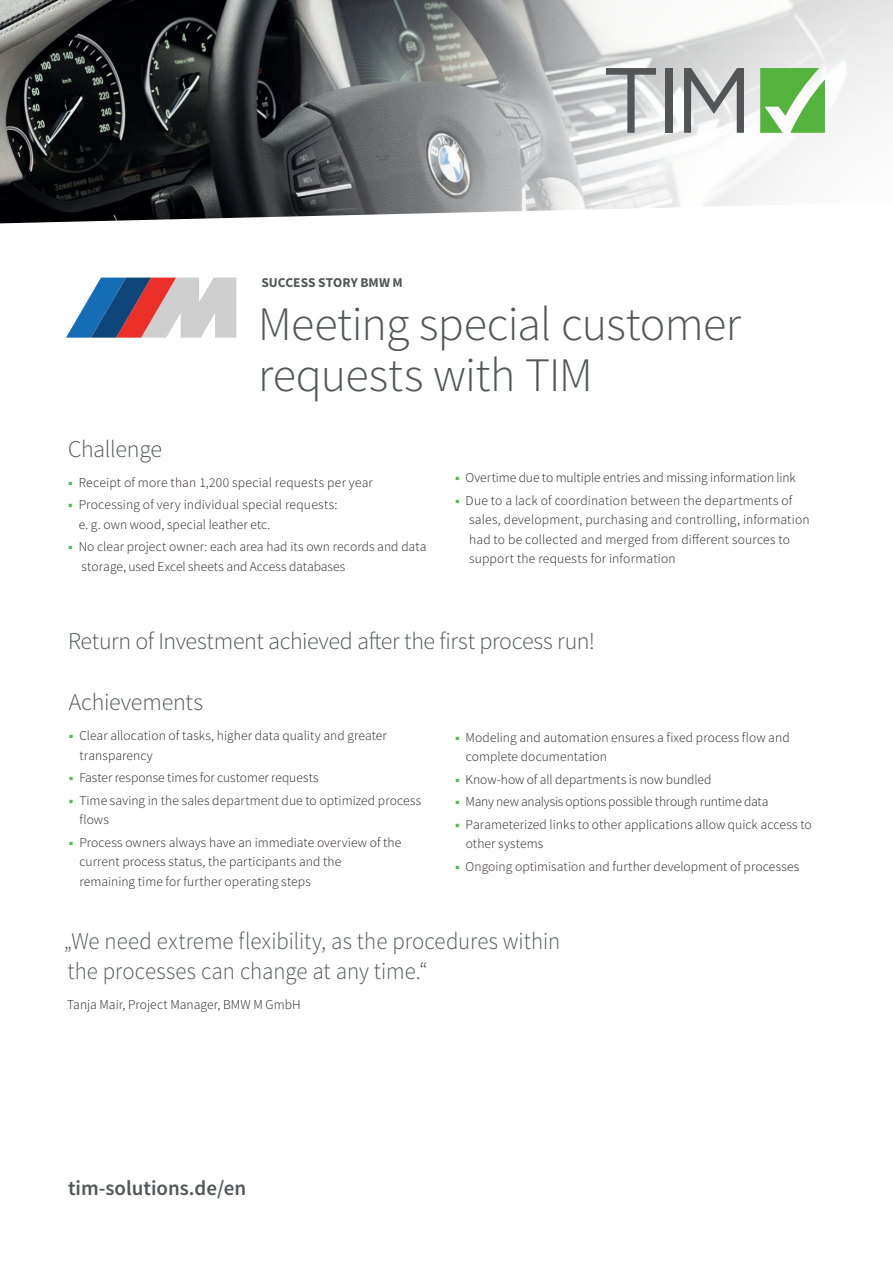
<style>
.page{position:relative;width:893px;height:1263px;background:#fff}
.page>*{position:absolute;margin:0;border:0;box-sizing:border-box;transform-origin:0 0}
.St_HL_BIG{font:300 48px "Source Sans Pro";letter-spacing:-.015em;color:#545557}
.St_ZITATE_01{font:300 24px/30px "Source Sans Pro";letter-spacing:-.005em;color:#545557;scale:.95 1}
.St_ZITATE_01-2{font:300 24px "Source Sans Pro";letter-spacing:-.005em;color:#545557}
.St_SUB_HL_01{font:300 24px "Source Sans Pro";letter-spacing:-.015em;color:#545557}
.St_WEB_Company{font:600 21px "Source Sans Pro";color:#545557}
.St_COPY_01{font:300 13.5px/19.5px "Source Sans Pro";letter-spacing:.005em;color:#231f20}
.St_COPY_01-2{font:300 13.5px "Source Sans Pro";letter-spacing:-.015em;color:#231f20}
.St_META{font:700 13.5px "Source Sans Pro";color:#545557}
.s1{font-weight:700;color:#54ba51}
</style>
<div class="page">
<img style="left:0;top:0;width:893px;height:338px">
<svg style="left:606px;top:68px;width:50px;height:65px"></svg>
<div style="left:666px;top:68px;width:7px;height:65px;background:#545557"></div>
<svg style="left:684px;top:68px;width:60px;height:65px;background:#afafb0"></svg>
<svg style="left:760px;top:68px;width:65px;height:65px"></svg>
<svg style="left:66px;top:278px;width:170px;height:60px"></svg>
<p class="St_META" style="left:261px;top:274px;width:143px">SUCCESS STORY BMW M</p>
<p class="St_HL_BIG" style="left:258px;top:294px;width:484px">Meeting special customer</p>
<p class="St_HL_BIG" style="left:258px;top:345px;width:336px">requests with TIM</p>
<p class="St_SUB_HL_01" style="left:68px;top:434px;width:96px">Challenge</p>
<p class="St_COPY_01" style="left:68px;top:472px;width:306px"><span class="s1">■</span> Receipt of more than 1,200 special requests per year</p>
<p class="St_COPY_01" style="left:79px;top:495px;width:260px;text-indent:-11px"><span class="s1">■</span> Processing of very individual special requests: e. g. own wood, special leather etc.</p>
<p class="St_COPY_01" style="left:81px;top:537px;width:346px;text-indent:-13px"><span class="s1">■</span> No clear project owner: each area had its own records and data storage, used Excel sheets and Access databases</p>
<p class="St_COPY_01" style="left:455px;top:468px;width:342px"><span class="s1">■</span> Overtime due to multiple entries and missing information link</p>
<p class="St_COPY_01" style="left:469px;top:490px;width:342px;text-indent:-14px"><span class="s1">■</span> Due to a lack of coordination between the departments of sales, development, purchasing and controlling, information had to be collected and merged from different sources to support the requests for information</p>
<p class="St_ZITATE_01-2" style="left:68px;top:626px;width:528px">Return of Investment achieved after the first process run!</p>
<p class="St_SUB_HL_01" style="left:69px;top:687px;width:136px">Achievements</p>
<p class="St_COPY_01" style="left:80px;top:726px;width:309px;text-indent:-11px"><span class="s1">■</span> Clear allocation of tasks, higher data quality and greater transparency</p>
<p class="St_COPY_01" style="left:69px;top:768px;width:251px"><span class="s1">■</span> Faster response times for customer requests</p>
<p class="St_COPY_01" style="left:80px;top:790px;width:343px;text-indent:-11px"><span class="s1">■</span> Time saving in the sales department due to optimized process flows</p>
<p class="St_COPY_01" style="left:80px;top:832px;width:323px;text-indent:-11px"><span class="s1">■</span> Process owners always have an immediate overview of the current process status, the participants and the<br>remaining time for further operating steps</p>
<p class="St_COPY_01" style="left:466px;top:727px;width:325px;text-indent:-11px"><span class="s1">■</span> Modeling and automation ensures a fixed process flow and complete documentation</p>
<p class="St_COPY_01" style="left:455px;top:769px;width:258px"><span class="s1">■</span> Know-how of all departments is now bundled</p>
<p class="St_COPY_01-2" style="left:455px;top:793px;width:315px"><span class="s1">■</span> Many new analysis options possible through runtime data</p>
<p class="St_COPY_01" style="left:466px;top:814px;width:348px;text-indent:-11px"><span class="s1">■</span> Parameterized links to other applications allow quick access to other systems</p>
<p class="St_COPY_01" style="left:455px;top:856px;width:346px"><span class="s1">■</span> Ongoing optimisation and further development of processes</p>
<p class="St_ZITATE_01" style="left:64px;top:926px;width:524px">„We need extreme flexibility, as the procedures within the processes can change at any time.“</p>
<p class="St_COPY_01" style="left:67px;top:994px;width:235px">Tanja Mair, Project Manager, BMW M GmbH</p>
<p class="St_WEB_Company" style="left:68px;top:1174px;width:180px">tim-solutions.de/en</p>
</div>
